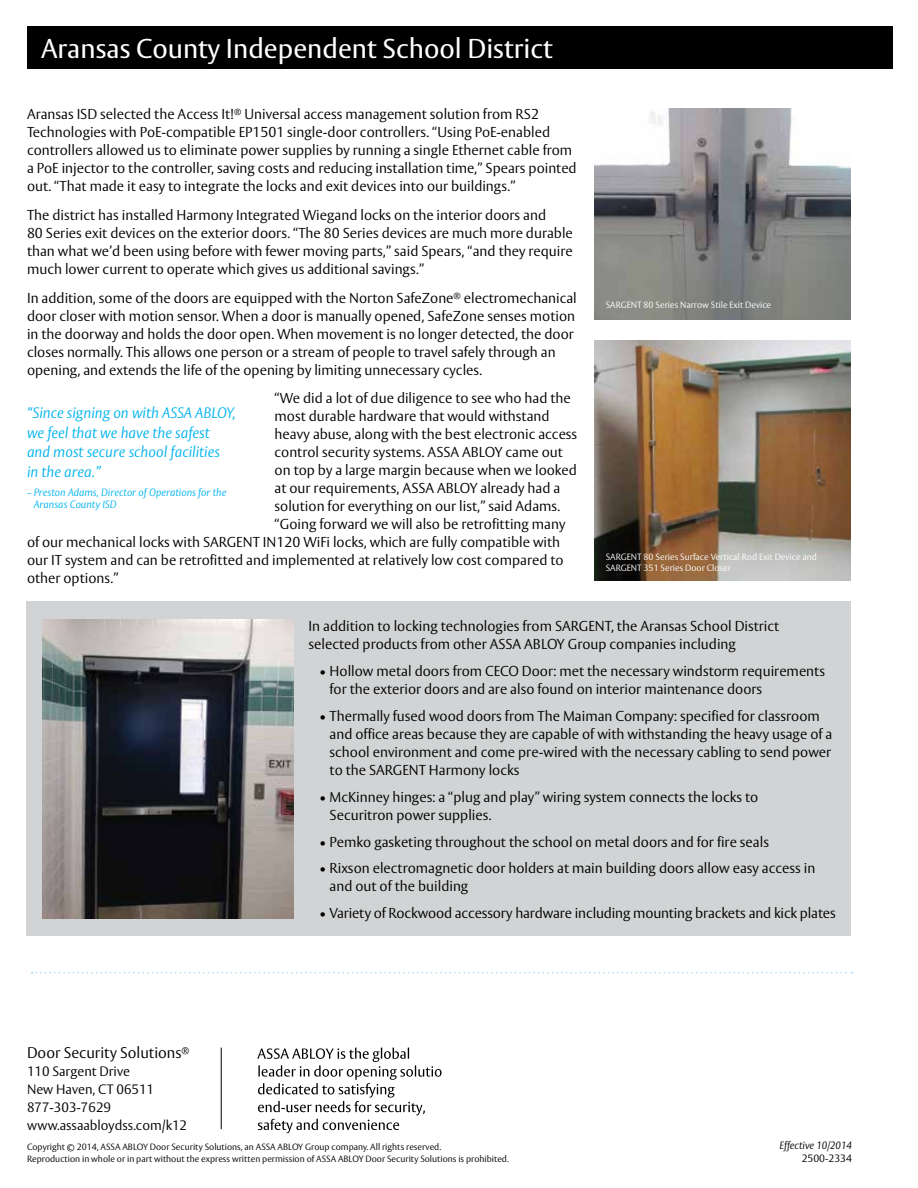
<style>
.page{position:relative;width:918px;height:1188px;background:#fff}
.page>*{position:absolute;margin:0;border:0;box-sizing:border-box;transform-origin:0 0}
.t1{font:27px "ASSA Vesta";color:#fff}
.t2{font:300 15.3px "ASSA Vesta";color:#000}
.t3{font:italic 300 15px/19.5px "ASSA Vesta";color:#00b3ef}
.t4{font:300 14.25px/18px "ASSA Vesta";color:#000}
.t5{font:300 13.5px/18px "ASSA Vesta";color:#000}
.t6{font:italic 300 10.5px/12px "ASSA Vesta";color:#00b3ef}
.t7{font:italic 300 10.5px "ASSA Vesta";color:#000}
.t8{font:300 10.5px "ASSA Vesta";color:#000}
.t9{font:300 9px/12px "ASSA Vesta";color:#000}
.t10{font:300 9px/10.5px "ASSA Vesta";color:#fff}
</style>
<div class="page">
<div style="left:26px;top:601px;width:824px;height:335px;background:#d1d3d4"></div>
<img style="left:594px;top:108px;width:256px;height:212px">
<svg style="left:32px;top:972px;width:820px;height:2px"></svg>
<img style="left:594px;top:341px;width:256px;height:240px">
<div style="left:28px;top:26px;width:865px;height:43px;background:#000"></div>
<img style="left:42px;top:619px;width:252px;height:299px">
<svg style="left:257px;top:1048px;width:184px;height:85px"></svg>
<hr style="left:221px;top:1048px;width:1px;height:81px;background:#000">
<h1 class="t1" style="left:41px;top:32px;width:513px">Aransas County Independent School District</h1>
<p class="t4" style="left:27px;top:106px;width:551px">Aransas ISD selected the Access It!<sup>®</sup> Universal access management solution from RS2<br>Technologies with PoE-compatible EP1501 single-door controllers. “Using PoE-enabled controllers allowed us to eliminate power supplies by running a single Ethernet cable from a PoE injector to the controller, saving costs and reducing installation time,” Spears pointed out. “That made it easy to integrate the locks and exit devices into our buildings.”</p>
<p class="t4" style="left:27px;top:206px;width:547px">The district has installed Harmony Integrated Wiegand locks on the interior doors and<br>80 Series exit devices on the exterior doors. “The 80 Series devices are much more durable than what we’d been using before with fewer moving parts,” said Spears, “and they require much lower current to operate which gives us additional savings.”</p>
<p class="t4" style="left:27px;top:289px;width:551px">In addition, some of the doors are equipped with the Norton SafeZone<sup>®</sup> electromechanical door closer with motion sensor. When a door is manually opened, SafeZone senses motion in the doorway and holds the door open. When movement is no longer detected, the door closes normally. This allows one person or a stream of people to travel safely through an opening, and extends the life of the opening by limiting unnecessary cycles.</p>
<p class="t4" style="left:275px;top:390px;width:298px">“We did a lot of due diligence to see who had the</p>
<p class="t4" style="left:275px;top:408px;width:277px">most durable hardware that would withstand</p>
<p class="t4" style="left:275px;top:426px;width:304px">heavy abuse, along with the best electronic access</p>
<p class="t4" style="left:275px;top:444px;width:290px">control security systems. ASSA ABLOY came out</p>
<p class="t4" style="left:275px;top:462px;width:304px">on top by a large margin because when we looked</p>
<p class="t4" style="left:275px;top:480px;width:287px">at our requirements, ASSA ABLOY already had a</p>
<p class="t4" style="left:275px;top:498px;width:287px">solution for everything on our list,” said Adams.</p>
<p class="t4" style="left:275px;top:516px;width:292px">“Going forward we will also be retrofitting many</p>
<p class="t4" style="left:27px;top:534px;width:535px">of our mechanical locks with SARGENT IN120 WiFi locks, which are fully compatible with</p>
<p class="t4" style="left:27px;top:552px;width:538px">our IT system and can be retrofitted and implemented at relatively low cost compared to</p>
<p class="t4" style="left:27px;top:570px;width:93px">other options.”</p>
<p class="t3" style="left:27px;top:404px;width:210px">“Since signing on with ASSA ABLOY, we feel that we have the safest and most secure school facilities<br>in the area.”</p>
<p class="t6" style="left:34px;top:487px;width:194px;text-indent:-7px">– Preston Adams, Director of Operations for the<br>Aransas County ISD</p>
<p class="t10" style="left:606px;top:300px;width:167px">SARGENT 80 Series Narrow Stile Exit Device</p>
<p class="t10" style="left:606px;top:552px;width:213px">SARGENT 80 Series Surface Vertical Rod Exit Device and<br>SARGENT 351 Series Door Closer</p>
<p class="t4" style="left:309px;top:618px;width:472px">In addition to locking technologies from SARGENT, the Aransas School District selected products from other ASSA ABLOY Group companies including</p>
<p class="t4" style="left:330px;top:662px;width:497px;text-indent:-11px">• Hollow metal doors from CECO Door: met the necessary windstorm requirements for the exterior doors and are also found on interior maintenance doors</p>
<p class="t4" style="left:330px;top:707px;width:504px;text-indent:-11px">• Thermally fused wood doors from The Maiman Company: specified for classroom and office areas because they are capable of with withstanding the heavy usage of a school environment and come pre-wired with the necessary cabling to send power to the SARGENT Harmony locks</p>
<p class="t4" style="left:330px;top:788px;width:430px;text-indent:-11px">• McKinney hinges: a “plug and play” wiring system connects the locks to<br>Securitron power supplies.</p>
<p class="t4" style="left:319px;top:833px;width:451px">• Pemko gasketing throughout the school on metal doors and for fire seals</p>
<p class="t4" style="left:330px;top:860px;width:487px;text-indent:-11px">• Rixson electromagnetic door holders at main building doors allow easy access in and out of the building</p>
<p class="t4" style="left:319px;top:905px;width:518px">• Variety of Rockwood accessory hardware including mounting brackets and kick plates</p>
<p class="t2" style="left:27px;top:1043px;width:164px">Door Security Solutions<sup>®</sup></p>
<p class="t5" style="left:27px;top:1063px;width:162px">110 Sargent Drive<br>New Haven, CT 06511<br>877-303-7629 www.assaabloydss.com/k12</p>
<p class="t9" style="left:27px;top:1141px;width:483px">Copyright © 2014, ASSA ABLOY Door Security Solutions, an ASSA ABLOY Group company. All rights reserved.<br>Reproduction in whole or in part without the express written permission of ASSA ABLOY Door Security Solutions is prohibited.</p>
<p class="t7" style="left:779px;top:1139px;width:74px">Effective 10/2014</p>
<p class="t8" style="left:802px;top:1152px;width:52px">2500-2334</p>
</div>
